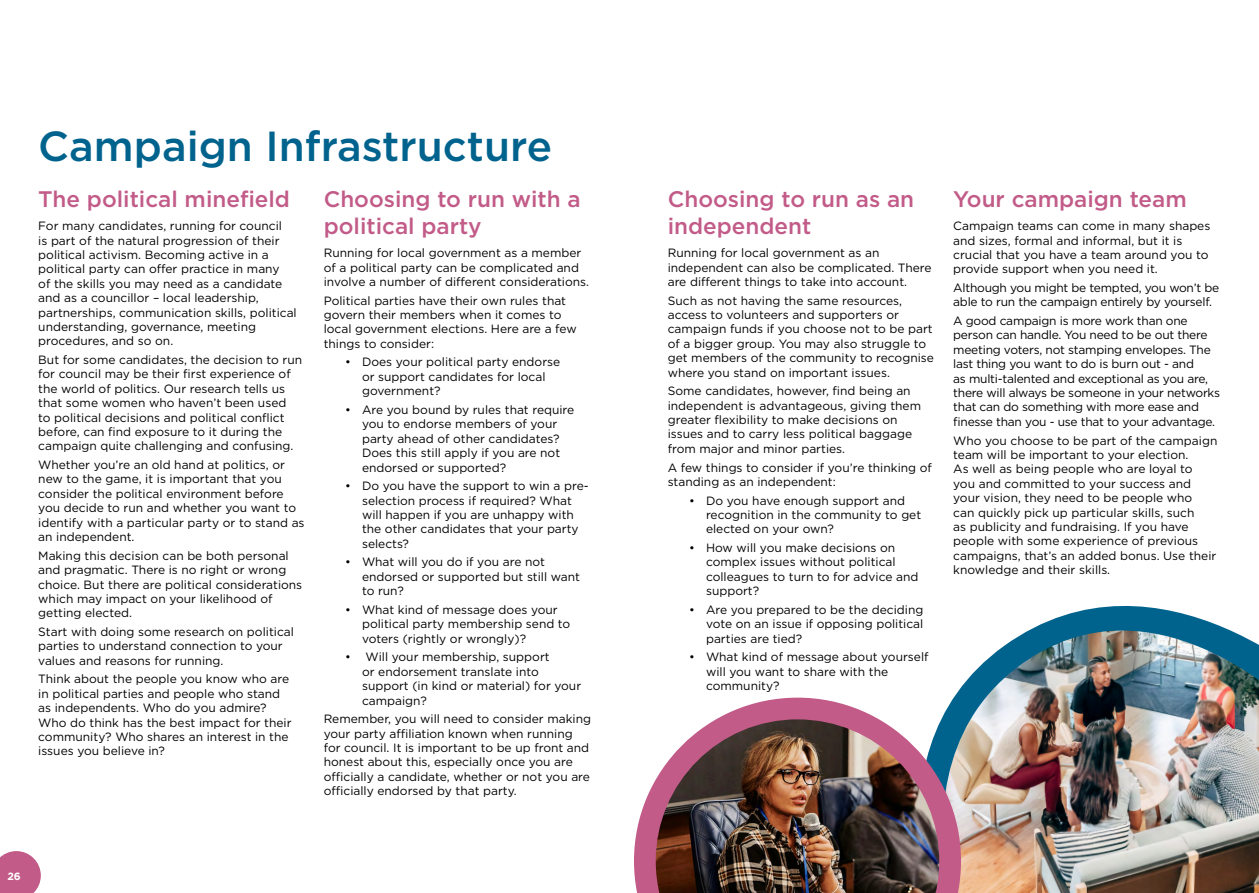
<style>
.page{position:relative;width:1259px;height:893px;background:#fff}
.page>*{position:absolute;margin:0;border:0;box-sizing:border-box;transform-origin:0 0}
.t1{font:500 42px "Gotham";color:#00638d}
.t2{font:500 22.5px/27px "Gotham";color:#c25b88}
.t3{font:12px/14.4px "Gotham";color:#000}
.t4{font:12px/14.4px "Gotham";letter-spacing:-.02em;color:#000}
.t5{font:700 10.5px "Gotham";color:#fff}
</style>
<div class="page">
<svg style="left:0;top:851px;width:41px;height:42px;background:#c96f96"></svg>
<svg style="left:1030px;top:605px;width:199px;height:25px;fill:#00638d"></svg>
<img style="left:953px;top:630px;width:306px;height:263px">
<svg style="left:634px;top:698px;width:327px;height:195px"></svg>
<img style="left:656px;top:719px;width:283px;height:174px">
<h1 class="t1" style="left:38px;top:119px;width:515px">Campaign Infrastructure</h1>
<h2 class="t2" style="left:38px;top:185px;width:253px">The political minefield</h2>
<p class="t3" style="left:38px;top:218px;width:260px">For many candidates, running for council<br>is part of the natural progression of their political activism. Becoming active in a political party can offer practice in many<br>of the skills you may need as a candidate and as a councillor – local leadership, partnerships, communication skills, political understanding, governance, meeting procedures, and so on.</p>
<p class="t3" style="left:38px;top:352px;width:265px">But for some candidates, the decision to run for council may be their first experience of the world of politics. Our research tells us that some women who haven’t been used<br>to political decisions and political conflict before, can find exposure to it during the campaign quite challenging and confusing.</p>
<p class="t3" style="left:38px;top:457px;width:268px">Whether you’re an old hand at politics, or new to the game, it is important that you consider the political environment before you decide to run and whether you want to identify with a particular party or to stand as an independent.</p>
<p class="t3" style="left:38px;top:548px;width:265px">Making this decision can be both personal and pragmatic. There is no right or wrong choice. But there are political considerations which may impact on your likelihood of getting elected.</p>
<p class="t3" style="left:38px;top:624px;width:257px">Start with doing some research on political parties to understand connection to your values and reasons for running.</p>
<p class="t3" style="left:38px;top:672px;width:255px">Think about the people you know who are in political parties and people who stand as independents. Who do you admire?<br>Who do think has the best impact for their community? Who shares an interest in the issues you believe in?</p>
<h2 class="t2" style="left:324px;top:185px;width:258px">Choosing to run with a political party</h2>
<p class="t3" style="left:324px;top:245px;width:267px">Running for local government as a member of a political party can be complicated and involve a number of different considerations.</p>
<p class="t3" style="left:324px;top:293px;width:254px">Political parties have their own rules that govern their members when it comes to local government elections. Here are a few things to consider:</p>
<p class="t3" style="left:362px;top:355px;width:200px;text-indent:-17px">• Does your political party endorse or support candidates for local government?</p>
<p class="t3" style="left:362px;top:402px;width:214px;text-indent:-17px">• Are you bound by rules that require you to endorse members of your party ahead of other candidates?<br>Does this still apply if you are not endorsed or supported?</p>
<p class="t3" style="left:362px;top:478px;width:228px;text-indent:-17px">• Do you have the support to win a pre&shy;selection process if required? What will happen if you are unhappy with the other candidates that your party selects?</p>
<p class="t3" style="left:362px;top:555px;width:220px;text-indent:-17px">• What will you do if you are not endorsed or supported but still want to run?</p>
<p class="t3" style="left:362px;top:602px;width:210px;text-indent:-17px">• What kind of message does your political party membership send to voters (rightly or wrongly)?</p>
<p class="t3" style="left:362px;top:650px;width:221px;text-indent:-17px">• Will your membership, support<br>or endorsement translate into support (in kind or material) for your campaign?</p>
<p class="t3" style="left:324px;top:711px;width:269px">Remember, you will need to consider making your party affiliation known when running for council. It is important to be up front and honest about this, especially once you are officially a candidate, whether or not you are officially endorsed by that party.</p>
<p class="t5" style="left:7px;top:869px;width:15px">26</p>
<h2 class="t2" style="left:668px;top:185px;width:248px">Choosing to run as an independent</h2>
<p class="t3" style="left:668px;top:245px;width:265px">Running for local government as an independent can also be complicated. There are different things to take into account.</p>
<p class="t3" style="left:668px;top:293px;width:268px">Such as not having the same resources, access to volunteers and supporters or campaign funds if you choose not to be part of a bigger group. You may also struggle to get members of the community to recognise where you stand on important issues.</p>
<p class="t3" style="left:668px;top:384px;width:255px">Some candidates, however, find being an independent is advantageous, giving them greater flexibility to make decisions on issues and to carry less political baggage from major and minor parties.</p>
<p class="t3" style="left:668px;top:460px;width:266px">A few things to consider if you’re thinking of standing as an independent:</p>
<p class="t3" style="left:706px;top:493px;width:217px;text-indent:-17px">• Do you have enough support and recognition in the community to get elected on your own?</p>
<p class="t3" style="left:706px;top:540px;width:214px;text-indent:-17px">• How will you make decisions on complex issues without political colleagues to turn to for advice and support?</p>
<p class="t3" style="left:706px;top:602px;width:219px;text-align:justify;text-indent:-17px">• Are you prepared to be the deciding vote on an issue if opposing political parties are tied?</p>
<p class="t3" style="left:706px;top:650px;width:224px;text-indent:-17px">• What kind of message about yourself will you want to share with the community?</p>
<h2 class="t2" style="left:953px;top:185px;width:235px">Your campaign team</h2>
<p class="t3" style="left:953px;top:218px;width:259px">Campaign teams can come in many shapes and sizes, formal and informal, but it is crucial that you have a team around you to provide support when you need it.</p>
<p class="t4" style="left:953px;top:280px;width:267px">Although you might be tempted, you won’t be able to run the campaign entirely by yourself.</p>
<p class="t4" style="left:953px;top:313px;width:268px">A good campaign is more work than one person can handle. You need to be out there meeting voters, not stamping envelopes. The last thing you want to do is burn out - and<br>as multi-talented and exceptional as you are, there will always be someone in your networks that can do something with more ease and finesse than you - use that to your advantage.</p>
<p class="t3" style="left:953px;top:433px;width:266px">Who you choose to be part of the campaign team will be important to your election.<br>As well as being people who are loyal to you and committed to your success and your vision, they need to be people who<br>can quickly pick up particular skills, such<br>as publicity and fundraising. If you have people with some experience of previous campaigns, that’s an added bonus. Use their knowledge and their skills.</p>
</div>
